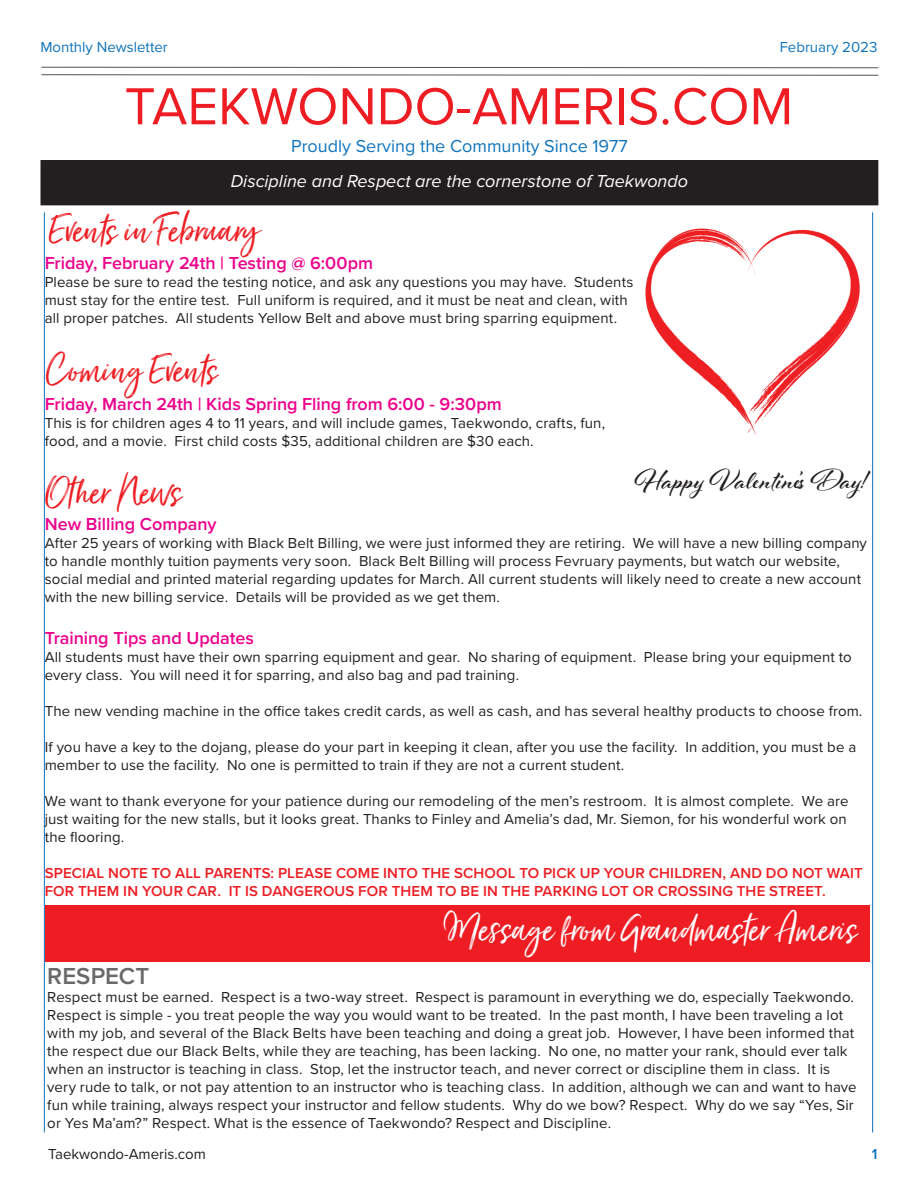
<style>
.page{position:relative;width:918px;height:1188px;background:#fff}
.page>*{position:absolute;margin:0;border:0;box-sizing:border-box;transform-origin:0 0}
.t1{font:54px "Proxima Nova";color:#ee1d23}
.t2{font:48px "Just Lovely";letter-spacing:.005em;color:#ee1d23}
.t3{font:48px "Just Lovely";color:#fff}
.t4{font:700 30px "Al Fresco";letter-spacing:.005em;color:#231f20}
.t5{font:600 24px "Proxima Nova";color:#69696c}
.t6{font:600 18px "Proxima Nova";letter-spacing:-.005em;color:#ed028c}
.t7{font:italic 18px "Proxima Nova";color:#fff}
.t8{font:18px "Proxima Nova";color:#1074bc}
.t9{font:15px/18px "Proxima Nova";letter-spacing:.005em;color:#231f20}
.t10{font:600 15px/18px "Proxima Nova";letter-spacing:.01em;color:#ee1d23}
.t11{font:15px "Proxima Nova";color:#1074bc}
.t12{font:600 15px "Proxima Nova";color:#1074bc}
</style>
<div class="page">
<div style="left:45px;top:905px;width:825px;height:56px;background:#ee1d23"></div>
<div style="left:41px;top:161px;width:837px;height:44px;background:#231f20"></div>
<div style="left:40px;top:160px;width:838px;height:45px;border:2px solid #231f20"></div>
<svg style="left:41px;top:66px;width:838px;height:10px"></svg>
<hr style="left:44px;top:212px;width:1px;height:920px;background:#1074bc">
<hr style="left:872px;top:212px;width:1px;height:920px;background:#1074bc">
<img style="left:645px;top:228px;width:215px;height:207px">
<p class="t11" style="left:40px;top:36px;width:129px">Monthly Newsletter</p>
<p class="t11" style="left:780px;top:36px;width:99px">February 2023</p>
<h1 class="t1" style="left:125px;top:66px;width:670px">TAEKWONDO-AMERIS.COM</h1>
<p class="t8" style="left:291px;top:133px;width:338px">Proudly Serving the Community Since 1977</p>
<p class="t7" style="left:231px;top:168px;width:459px">Discipline and Respect are the cornerstone of Taekwondo</p>
<h2 class="t2" style="left:49px;top:200px;width:211px">Events in February</h2>
<p class="t6" style="left:45px;top:250px;width:330px">Friday, February 24th | Testing @ 6:00pm</p>
<p class="t9" style="left:45px;top:273px;width:590px">Please be sure to read the testing notice, and ask any questions you may have. Students must stay for the entire test. Full uniform is required, and it must be neat and clean, with all proper patches. All students Yellow Belt and above must bring sparring equipment.</p>
<h2 class="t2" style="left:45px;top:341px;width:174px">Coming Events</h2>
<p class="t6" style="left:45px;top:390px;width:459px">Friday, March 24th | Kids Spring Fling from 6:00 - 9:30pm</p>
<p class="t9" style="left:45px;top:413px;width:562px">This is for children ages 4 to 11 years, and will include games, Taekwondo, crafts, fun, food, and a movie. First child costs $35, additional children are $30 each.</p>
<h2 class="t2" style="left:45px;top:463px;width:138px">Other News</h2>
<p class="t6" style="left:45px;top:511px;width:173px">New Billing Company</p>
<p class="t9" style="left:45px;top:534px;width:824px">After 25 years of working with Black Belt Billing, we were just informed they are retiring. We will have a new billing company to handle monthly tuition payments very soon. Black Belt Billing will process Fevruary payments, but watch our website, social medial and printed material regarding updates for March. All current students will likely need to create a new account with the new billing service. Details will be provided as we get them.</p>
<p class="t6" style="left:45px;top:624px;width:211px">Training Tips and Updates</p>
<p class="t9" style="left:45px;top:647px;width:809px">All students must have their own sparring equipment and gear. No sharing of equipment. Please bring your equipment to every class. You will need it for sparring, and also bag and pad training.</p>
<p class="t9" style="left:45px;top:701px;width:819px">The new vending machine in the office takes credit cards, as well as cash, and has several healthy products to choose from.</p>
<p class="t9" style="left:45px;top:737px;width:813px">If you have a key to the dojang, please do your part in keeping it clean, after you use the facility. In addition, you must be a member to use the facility. No one is permitted to train if they are not a current student.</p>
<p class="t9" style="left:45px;top:791px;width:805px;text-align:justify">We want to thank everyone for your patience during our remodeling of the men’s restroom. It is almost complete. We are just waiting for the new stalls, but it looks great. Thanks to Finley and Amelia’s dad, Mr. Siemon, for his wonderful work on the flooring.</p>
<p class="t10" style="left:45px;top:863px;width:820px">SPECIAL NOTE TO ALL PARENTS: PLEASE COME INTO THE SCHOOL TO PICK UP YOUR CHILDREN, AND DO NOT WAIT<br>FOR THEM IN YOUR CAR. IT IS DANGEROUS FOR THEM TO BE IN THE PARKING LOT OR CROSSING THE STREET.</p>
<h3 class="t4" style="left:635px;top:460px;width:234px">Happy Valentine’s Day!</h3>
<h2 class="t3" style="left:444px;top:900px;width:415px">Message from Grandmaster Ameris</h2>
<h3 class="t5" style="left:47px;top:958px;width:104px">RESPECT</h3>
<p class="t9" style="left:47px;top:987px;width:811px">Respect must be earned. Respect is a two-way street. Respect is paramount in everything we do, especially Taekwondo.<br>Respect is simple - you treat people the way you would want to be treated. In the past month, I have been traveling a lot with my job, and several of the Black Belts have been teaching and doing a great job. However, I have been informed that the respect due our Black Belts, while they are teaching, has been lacking. No one, no matter your rank, should ever talk when an instructor is teaching in class. Stop, let the instructor teach, and never correct or discipline them in class. It is very rude to talk, or not pay attention to an instructor who is teaching class. In addition, although we can and want to have fun while training, always respect your instructor and fellow students. Why do we bow? Respect. Why do we say “Yes, Sir or Yes Ma’am?” Respect. What is the essence of Taekwondo? Respect and Discipline.</p>
<p class="t9" style="left:48px;top:1145px;width:159px">Taekwondo-Ameris.com</p>
<p class="t12" style="left:872px;top:1143px;width:7px">1</p>
</div>
